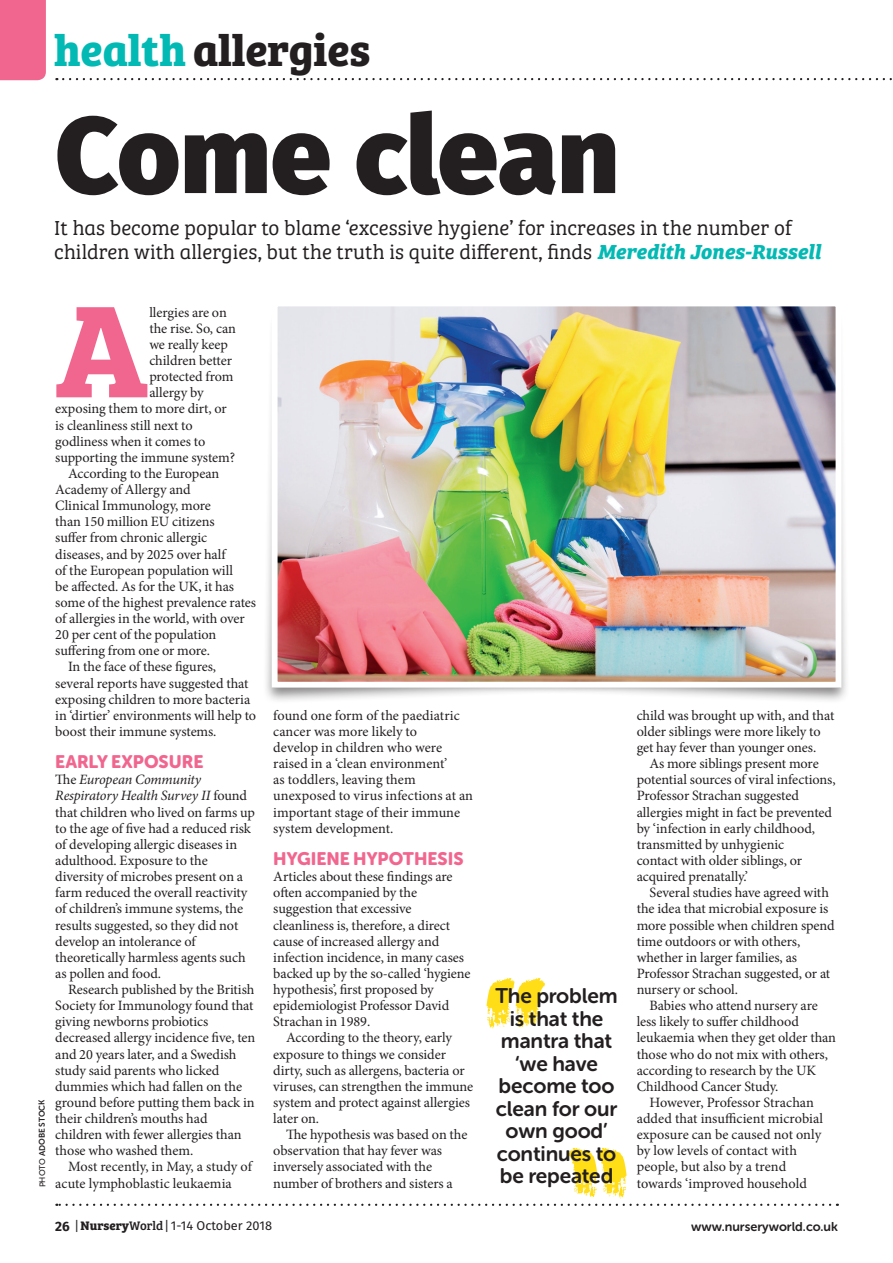
<style>
.page{position:relative;width:893px;height:1263px;background:#fff}
.page>*{position:absolute;margin:0;border:0;box-sizing:border-box;transform-origin:0 0}
.Body__Drop_Cap{font:700 135.45px "Bree Serif";color:#f1668f}
.Headline{font:800 108px "Fira Sans";color:#231f20}
.t1{font:700 45px "Bree Serif";letter-spacing:-.005em;color:#231f20}
.Standfirst{font:21px/24px "Bree Serif Lt";color:#231f20}
.Pull-Out_Quote{font:21px/22.5px "Museo Sans Rounded 700";letter-spacing:-.005em;color:#231f20;text-align:center}
.Crosshead__Pink__Cap{font:18px "Museo Sans Rounded 900";color:#f1668f}
.Body__Indented{font:14.25px/16.2px "Minion Pro";letter-spacing:-.005em;color:#231f20}
.Body__Full_Out{font:14.25px/16.2px "Minion Pro";letter-spacing:-.005em;color:#231f20}
.Body__Drop_Cap-2{font:14.25px "Minion Pro";letter-spacing:-.005em;color:#231f20}
.t2{font:12.75px "Fira Sans";color:#231f20}
.t3{font:12.75px "Museo Sans Rounded 700";color:#231f20}
.PHOTO_CREDIT__BY{font:8.25px "Museo Sans 700";color:#231f20}
.s1{color:#03b9b4}
.s2{font-family:"Bree Serif";font-weight:700;font-style:italic;color:#03b9b4}
.s3{font-family:"Museo Sans 500"}
.s4{font-style:italic}
.s5{font-weight:700;font-size:13.5px}
.s6{font-family:"Museo Sans Cond 500"}
.s7{font-family:"Bree Serif";font-weight:700}
.s8{font-family:"Bree Serif"}
</style>
<div class="page">
<svg style="left:63px;top:78px;width:829px;height:2px"></svg>
<div style="left:0;top:0;width:46px;height:80px;background:#f1668f"></div>
<svg style="left:486px;top:978px;width:59px;height:51px"></svg>
<svg style="left:56px;top:1148px;width:774px;height:58px"></svg>
<div style="left:435px;top:312px;width:415px;height:392px;background:#231f20;opacity:.55"></div>
<div style="left:262px;top:312px;width:416px;height:392px;background:#231f20;opacity:.55"></div>
<img style="left:279px;top:308px;width:555px;height:373px">
<div style="left:272px;top:301px;width:569px;height:387px;border:6px solid #fff"></div>
<p class="t1" style="left:54px;top:16px;width:318px"><span class="s1">health</span> allergies</p>
<p class="Headline" style="left:55px;top:80px;width:565px">Come clean</p>
<p class="Standfirst" style="left:54px;top:215px;width:768px">It has become popular to blame ‘excessive hygiene’ for increases in the number of children with allergies, but the truth is quite different, finds <span class="s2">Meredith Jones-Russell</span></p>
<p class="PHOTO_CREDIT__BY" style="left:38px;top:1187px;width:90px;rotate:-91deg"><span class="s3">PHOTO</span> ADOBE STOCK</p>
<p class="Body__Drop_Cap" style="left:55px;top:245px;width:95px">A</p>
<p class="Body__Drop_Cap-2" style="left:149px;top:303px;width:79px">llergies are on</p>
<p class="Body__Drop_Cap-2" style="left:149px;top:319px;width:88px">the rise. So, can</p>
<p class="Body__Drop_Cap-2" style="left:149px;top:335px;width:80px">we really keep</p>
<p class="Body__Drop_Cap-2" style="left:149px;top:351px;width:84px">children better</p>
<p class="Body__Drop_Cap-2" style="left:149px;top:367px;width:86px">protected from</p>
<p class="Body__Drop_Cap-2" style="left:149px;top:383px;width:56px">allergy by</p>
<p class="Body__Drop_Cap-2" style="left:55px;top:399px;width:173px">exposing them to more dirt, or</p>
<p class="Body__Drop_Cap-2" style="left:55px;top:415px;width:139px">is cleanliness still next to</p>
<p class="Body__Drop_Cap-2" style="left:55px;top:432px;width:151px">godliness when it comes to</p>
<p class="Body__Drop_Cap-2" style="left:55px;top:448px;width:181px">supporting the immune system?</p>
<p class="Body__Indented" style="left:55px;top:465px;width:202px;text-indent:13px">According to the European<br>Academy of Allergy and<br>Clinical Immunology, more<br>than 150 million EU citizens<br>suffer from chronic allergic diseases, and by 2025 over half<br>of the European population will<br>be affected. As for the UK, it has some of the highest prevalence rates of allergies in the world, with over<br>20 per cent of the population suffering from one or more.</p>
<p class="Body__Indented" style="left:55px;top:659px;width:202px;text-indent:13px">In the face of these figures, several reports have suggested that exposing children to more bacteria in ‘dirtier’ environments will help to boost their immune systems.</p>
<p class="Crosshead__Pink__Cap" style="left:55px;top:752px;width:150px">EARLY EXPOSURE</p>
<p class="Body__Full_Out" style="left:55px;top:772px;width:201px">The <span class="s4">European Community<br>Respiratory Health Survey II</span> found that children who lived on farms up to the age of five had a reduced risk of developing allergic diseases in adulthood. Exposure to the diversity of microbes present on a farm reduced the overall reactivity of children’s immune systems, the results suggested, so they did not develop an intolerance of theoretically harmless agents such as pollen and food.</p>
<p class="Body__Indented" style="left:55px;top:981px;width:202px;text-indent:13px">Research published by the British<br>Society for Immunology found that giving newborns probiotics decreased allergy incidence five, ten and 20 years later, and a Swedish study said parents who licked dummies which had fallen on the ground before putting them back in their children’s mouths had children with fewer allergies than those who washed them.</p>
<p class="Body__Indented" style="left:55px;top:1159px;width:198px;text-indent:13px">Most recently, in May, a study of acute lymphoblastic leukaemia</p>
<p class="Body__Indented" style="left:273px;top:707px;width:201px">found one form of the paediatric cancer was more likely to<br>develop in children who were raised in a ‘clean environment’<br>as toddlers, leaving them unexposed to virus infections at an important stage of their immune system development.</p>
<p class="Crosshead__Pink__Cap" style="left:273px;top:848px;width:192px">HYGIENE HYPOTHESIS</p>
<p class="Body__Full_Out" style="left:273px;top:868px;width:199px">Articles about these findings are often accompanied by the suggestion that excessive cleanliness is, therefore, a direct cause of increased allergy and infection incidence, in many cases backed up by the so-called ‘hygiene hypothesis’, first proposed by epidemiologist Professor David<br>Strachan in 1989.</p>
<p class="Body__Indented" style="left:273px;top:1030px;width:202px;text-indent:13px">According to the theory, early exposure to things we consider dirty, such as allergens, bacteria or viruses, can strengthen the immune system and protect against allergies later on.</p>
<p class="Body__Indented" style="left:273px;top:1127px;width:196px;text-indent:13px">The hypothesis was based on the observation that hay fever was inversely associated with the number of brothers and sisters a</p>
<p class="Pull-Out_Quote" style="left:495px;top:985px;width:124px">The problem is that the mantra that ‘we have become too clean for our own good’ continues to</p>
<p class="Pull-Out_Quote" style="left:500px;top:1165px;width:115px">be repeated</p>
<p class="Body__Indented" style="left:637px;top:707px;width:199px">child was brought up with, and that older siblings were more likely to get hay fever than younger ones.</p>
<p class="Body__Indented" style="left:637px;top:756px;width:200px;text-indent:13px">As more siblings present more potential sources of viral infections,<br>Professor Strachan suggested allergies might in fact be prevented by ‘infection in early childhood, transmitted by unhygienic<br>contact with older siblings, or acquired prenatally.’</p>
<p class="Body__Indented" style="left:637px;top:885px;width:200px;text-indent:13px">Several studies have agreed with the idea that microbial exposure is more possible when children spend time outdoors or with others, whether in larger families, as<br>Professor Strachan suggested, or at nursery or school.</p>
<p class="Body__Indented" style="left:637px;top:997px;width:201px;text-indent:13px">Babies who attend nursery are less likely to suffer childhood leukaemia when they get older than those who do not mix with others, according to research by the UK<br>Childhood Cancer Study.</p>
<p class="Body__Indented" style="left:637px;top:1094px;width:188px;text-indent:13px">However, Professor Strachan added that insufficient microbial exposure can be caused not only by low levels of contact with people, but also by a trend towards ‘improved household</p>
<p class="t2" style="left:55px;top:1216px;width:218px"><span class="s5">26</span> <span class="s6">|</span> <span class="s7">Nursery</span><span class="s8">World</span> <span class="s6">|</span> 1-14 October 2018</p>
<p class="t3" style="left:691px;top:1219px;width:148px">www.nurseryworld.co.uk</p>
</div>
